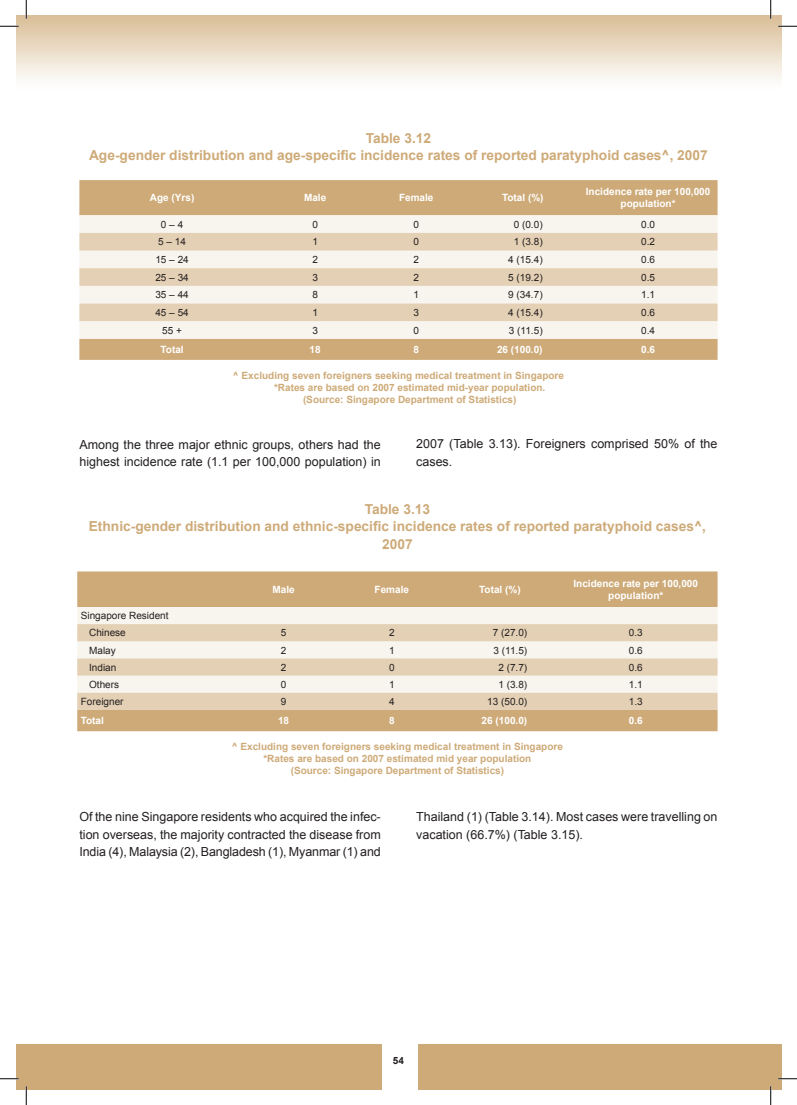
<style>
.page{position:relative;width:797px;height:1105px;background:#fff}
.page>*{position:absolute;margin:0;border:0;box-sizing:border-box;transform-origin:0 0}
.t1{font:700 13.75px/17.5px "Arial";color:#ceaa78;text-align:center}
.t2{font:12.5px/17.5px "Arial";color:#231f20}
.t3{font:700 10px/12px "Arial";color:#ceaa78;text-align:center}
.t4{font:10px/17.1px "Arial";color:#231f20}
.t5{font:700 10px/12px "Arial";color:#fff;text-align:center}
.t6{font:700 10px "Arial";color:#231f20}
</style>
<div class="page">
<div style="left:16px;top:1044px;width:754px;height:45px;background:#ceaa78"></div>
<div style="left:382px;top:1036px;width:35px;height:53px;background:#fff"></div>
<div style="left:770px;top:1044px;width:11px;height:45px;background:#ceaa78"></div>
<div style="left:79px;top:180px;width:638px;height:180px;background:#ceaa78"></div>
<div style="left:79px;top:215px;width:638px;height:124px;background:#f8f5ee"></div>
<svg style="left:79px;top:233px;width:638px;height:88px;background:#ecdecb"></svg>
<div style="left:77px;top:571px;width:640px;height:160px;background:#ceaa78"></div>
<div style="left:77px;top:607px;width:640px;height:17px;background:#f8f5ee"></div>
<svg style="left:77px;top:624px;width:640px;height:86px;background:#ecdecb"></svg>
<svg style="left:0;top:25px;width:19px;height:2px"></svg>
<svg style="left:778px;top:25px;width:19px;height:2px"></svg>
<svg style="left:0;top:1078px;width:19px;height:1px"></svg>
<svg style="left:778px;top:1078px;width:19px;height:1px"></svg>
<svg style="left:25px;top:0;width:2px;height:19px"></svg>
<svg style="left:25px;top:1086px;width:2px;height:19px"></svg>
<svg style="left:770px;top:0;width:1px;height:19px"></svg>
<svg style="left:770px;top:1086px;width:1px;height:19px"></svg>
<p class="t1" style="left:89px;top:129px;width:620px">Table 3.12<br>Age-gender distribution and age-specific incidence rates of reported paratyphoid cases^, 2007</p>
<p class="t5" style="left:150px;top:192px;width:46px">Age (Yrs)</p>
<p class="t5" style="left:304px;top:192px;width:24px">Male</p>
<p class="t5" style="left:399px;top:192px;width:36px">Female</p>
<p class="t5" style="left:502px;top:192px;width:43px">Total (%)</p>
<p class="t5" style="left:586px;top:186px;width:126px">Incidence rate per 100,000 population*</p>
<p class="t4" style="left:161px;top:216px;width:24px">0 – 4</p>
<p class="t4" style="left:312px;top:216px;width:7px">0</p>
<p class="t4" style="left:413px;top:216px;width:7px">0</p>
<p class="t4" style="left:513px;top:216px;width:30px">0 (0.0)</p>
<p class="t4" style="left:641px;top:216px;width:15px">0.0</p>
<p class="t4" style="left:158px;top:233px;width:29px">5 – 14</p>
<p class="t4" style="left:312px;top:233px;width:7px">1</p>
<p class="t4" style="left:413px;top:233px;width:7px">0</p>
<p class="t4" style="left:513px;top:233px;width:30px">1 (3.8)</p>
<p class="t4" style="left:641px;top:233px;width:15px">0.2</p>
<p class="t4" style="left:155px;top:251px;width:35px">15 – 24</p>
<p class="t4" style="left:312px;top:251px;width:7px">2</p>
<p class="t4" style="left:413px;top:251px;width:7px">2</p>
<p class="t4" style="left:508px;top:251px;width:36px">4 (15.4)</p>
<p class="t4" style="left:641px;top:251px;width:15px">0.6</p>
<p class="t4" style="left:155px;top:269px;width:35px">25 – 34</p>
<p class="t4" style="left:312px;top:269px;width:7px">3</p>
<p class="t4" style="left:413px;top:269px;width:7px">2</p>
<p class="t4" style="left:508px;top:269px;width:36px">5 (19.2)</p>
<p class="t4" style="left:641px;top:269px;width:15px">0.5</p>
<p class="t4" style="left:155px;top:286px;width:35px">35 – 44</p>
<p class="t4" style="left:312px;top:286px;width:7px">8</p>
<p class="t4" style="left:413px;top:286px;width:7px">1</p>
<p class="t4" style="left:508px;top:286px;width:36px">9 (34.7)</p>
<p class="t4" style="left:641px;top:286px;width:15px">1.1</p>
<p class="t4" style="left:155px;top:304px;width:35px">45 – 54</p>
<p class="t4" style="left:312px;top:304px;width:7px">1</p>
<p class="t4" style="left:413px;top:304px;width:7px">3</p>
<p class="t4" style="left:508px;top:304px;width:36px">4 (15.4)</p>
<p class="t4" style="left:641px;top:304px;width:15px">0.6</p>
<p class="t4" style="left:162px;top:321px;width:21px">55 +</p>
<p class="t4" style="left:312px;top:321px;width:7px">3</p>
<p class="t4" style="left:413px;top:321px;width:7px">0</p>
<p class="t4" style="left:509px;top:321px;width:35px">3 (11.5)</p>
<p class="t4" style="left:641px;top:321px;width:15px">0.4</p>
<p class="t5" style="left:160px;top:343px;width:25px">Total</p>
<p class="t5" style="left:309px;top:343px;width:13px">18</p>
<p class="t5" style="left:413px;top:343px;width:7px">8</p>
<p class="t5" style="left:497px;top:343px;width:47px">26 (100.0)</p>
<p class="t5" style="left:641px;top:343px;width:15px">0.6</p>
<p class="t3" style="left:233px;top:369px;width:332px">^ Excluding seven foreigners seeking medical treatment in Singapore</p>
<p class="t3" style="left:274px;top:381px;width:273px">*Rates are based on 2007 estimated mid-year population.</p>
<p class="t3" style="left:303px;top:393px;width:215px">(Source: Singapore Department of Statistics)</p>
<p class="t2" style="left:79px;top:435px;width:303px">Among the three major ethnic groups, others had the highest incidence rate (1.1 per 100,000 population) in</p>
<p class="t2" style="left:416px;top:435px;width:303px">2007 (Table 3.13). Foreigners comprised 50% of the cases.</p>
<p class="t1" style="left:89px;top:500px;width:618px">Table 3.13<br>Ethnic-gender distribution and ethnic-specific incidence rates of reported paratyphoid cases^,<br>2007</p>
<p class="t5" style="left:272px;top:583px;width:24px">Male</p>
<p class="t5" style="left:374px;top:583px;width:36px">Female</p>
<p class="t5" style="left:479px;top:583px;width:43px">Total (%)</p>
<p class="t5" style="left:573px;top:577px;width:126px">Incidence rate per 100,000 population*</p>
<p class="t4" style="left:89px;top:607px;width:81px;text-indent:-8px">Singapore Resident<br>Chinese</p>
<p class="t4" style="left:281px;top:624px;width:7px">5</p>
<p class="t4" style="left:389px;top:624px;width:7px">2</p>
<p class="t4" style="left:493px;top:624px;width:36px">7 (27.0)</p>
<p class="t4" style="left:629px;top:624px;width:15px">0.3</p>
<p class="t4" style="left:89px;top:641px;width:28px">Malay</p>
<p class="t4" style="left:281px;top:641px;width:7px">2</p>
<p class="t4" style="left:389px;top:641px;width:7px">1</p>
<p class="t4" style="left:493px;top:641px;width:35px">3 (11.5)</p>
<p class="t4" style="left:629px;top:641px;width:15px">0.6</p>
<p class="t4" style="left:89px;top:659px;width:29px">Indian</p>
<p class="t4" style="left:281px;top:659px;width:7px">2</p>
<p class="t4" style="left:389px;top:659px;width:7px">0</p>
<p class="t4" style="left:498px;top:659px;width:30px">2 (7.7)</p>
<p class="t4" style="left:629px;top:659px;width:15px">0.6</p>
<p class="t4" style="left:89px;top:676px;width:32px">Others</p>
<p class="t4" style="left:281px;top:676px;width:7px">0</p>
<p class="t4" style="left:389px;top:676px;width:7px">1</p>
<p class="t4" style="left:498px;top:676px;width:30px">1 (3.8)</p>
<p class="t4" style="left:629px;top:676px;width:15px">1.1</p>
<p class="t4" style="left:81px;top:693px;width:44px">Foreigner</p>
<p class="t4" style="left:281px;top:693px;width:7px">9</p>
<p class="t4" style="left:389px;top:693px;width:7px">4</p>
<p class="t4" style="left:487px;top:693px;width:42px">13 (50.0)</p>
<p class="t4" style="left:629px;top:693px;width:15px">1.3</p>
<p class="t5" style="left:81px;top:715px;width:25px">Total</p>
<p class="t5" style="left:278px;top:715px;width:13px">18</p>
<p class="t5" style="left:389px;top:715px;width:7px">8</p>
<p class="t5" style="left:481px;top:715px;width:47px">26 (100.0)</p>
<p class="t5" style="left:629px;top:715px;width:15px">0.6</p>
<p class="t3" style="left:232px;top:741px;width:332px">^ Excluding seven foreigners seeking medical treatment in Singapore *Rates are based on 2007 estimated mid year population<br>(Source: Singapore Department of Statistics)</p>
<p class="t2" style="left:79px;top:808px;width:303px;text-align:justify">Of the nine Singapore residents who acquired the infec&shy;tion overseas, the majority contracted the disease from India (4), Malaysia (2), Bangladesh (1), Myanmar (1) and</p>
<p class="t2" style="left:416px;top:808px;width:303px">Thailand (1) (Table 3.14). Most cases were travelling on vacation (66.7%) (Table 3.15).</p>
<p class="t6" style="left:393px;top:1055px;width:13px">54</p>
</div>
